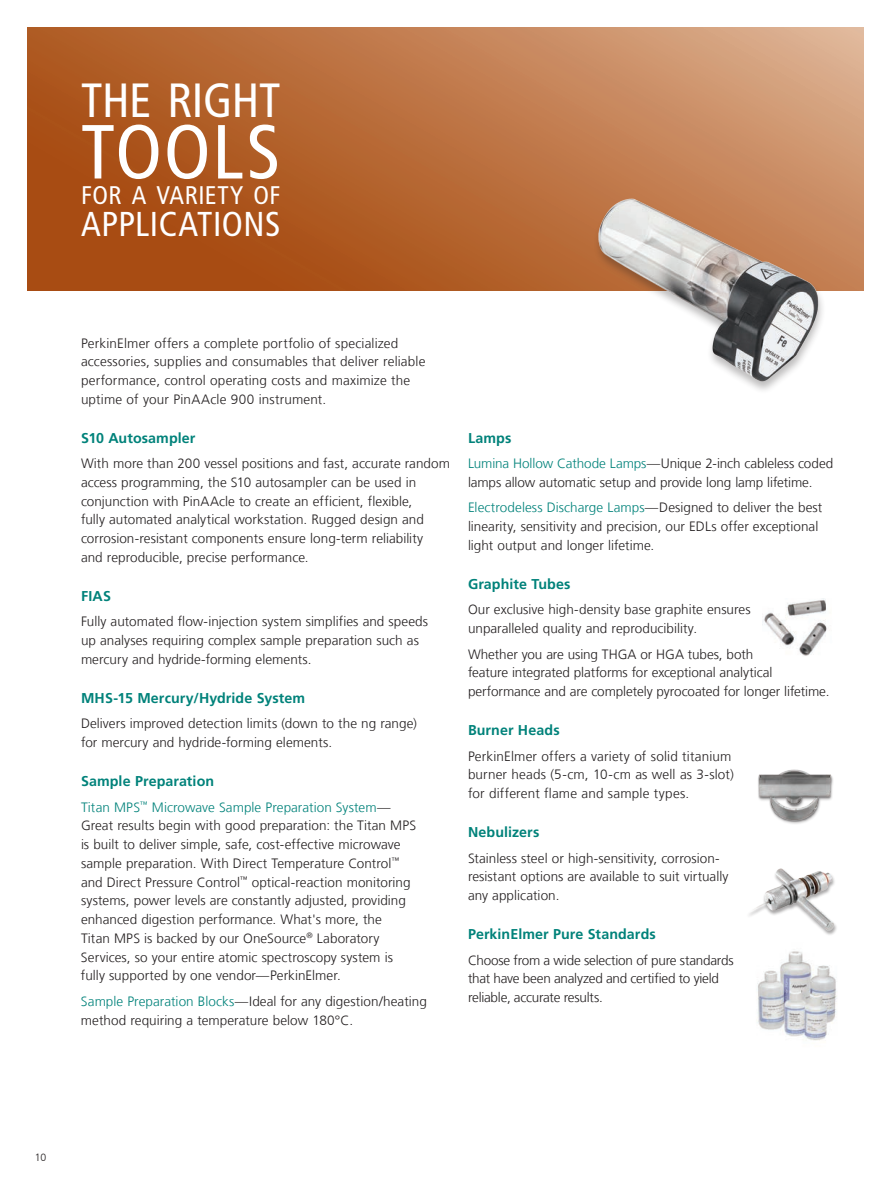
<style>
.page{position:relative;width:891px;height:1188px;background:#fff}
.page>*{position:absolute;margin:0;border:0;box-sizing:border-box;transform-origin:0 0}
.t1{font:condensed 76.5px "Frutiger LT Com";letter-spacing:.02em;color:#fff}
.t2{font:condensed 48px "Frutiger LT Com";letter-spacing:-.01em;color:#fff}
.t3{font:condensed 34.5px "Frutiger LT Com";letter-spacing:.015em;color:#fff}
.t4{font:condensed 25.5px "Frutiger LT Com";letter-spacing:.02em;color:#fff}
.Copy_-_Subheads{font:700 14.25px "Frutiger LT Com";letter-spacing:.005em;color:#00827a}
.Copy_-_Subheads-2{font:300 13.5px/18.8px "Frutiger LT Com";color:#231f20}
.Copy_-_Paragraphs{font:300 13.5px/18.8px "Frutiger LT Com";letter-spacing:.005em;color:#231f20}
.t5{font:300 10.5px "Frutiger LT Com";color:#231f20}
.s1{color:#00827a}
</style>
<div class="page">
<svg style="left:27px;top:27px;width:837px;height:263px;background:#ba6f3d"></svg>
<img style="left:757px;top:951px;width:80px;height:90px">
<img style="left:749px;top:868px;width:88px;height:67px">
<img style="left:591px;top:189px;width:236px;height:201px">
<img style="left:762px;top:598px;width:65px;height:58px">
<img style="left:758px;top:769px;width:75px;height:55px">
<p class="t2" style="left:81px;top:72px;width:201px">THE RIGHT</p>
<p class="t1" style="left:81px;top:107px;width:201px">TOOLS</p>
<p class="t4" style="left:81px;top:180px;width:201px">FOR A VARIETY OF</p>
<p class="t3" style="left:81px;top:203px;width:201px">APPLICATIONS</p>
<p class="Copy_-_Subheads-2" style="left:81px;top:334px;width:346px">PerkinElmer offers a complete portfolio of specialized accessories, supplies and consumables that deliver reliable performance, control operating costs and maximize the uptime of your PinAAcle 900 instrument.</p>
<p class="Copy_-_Subheads" style="left:81px;top:429px;width:116px">S10 Autosampler</p>
<p class="Copy_-_Subheads-2" style="left:81px;top:454px;width:370px">With more than 200 vessel positions and fast, accurate random access programming, the S10 autosampler can be used in conjunction with PinAAcle to create an efficient, flexible,<br>fully automated analytical workstation. Rugged design and corrosion-resistant components ensure long-term reliability<br>and reproducible, precise performance.</p>
<p class="Copy_-_Subheads" style="left:81px;top:588px;width:32px">FIAS</p>
<p class="Copy_-_Paragraphs" style="left:81px;top:612px;width:349px">Fully automated flow-injection system simplifies and speeds up analyses requiring complex sample preparation such as mercury and hydride-forming elements.</p>
<p class="Copy_-_Subheads" style="left:81px;top:690px;width:226px">MHS-15 Mercury/Hydride System</p>
<p class="Copy_-_Paragraphs" style="left:81px;top:714px;width:337px">Delivers improved detection limits (down to the ng range) for mercury and hydride-forming elements.</p>
<p class="Copy_-_Subheads" style="left:81px;top:773px;width:135px">Sample Preparation</p>
<p class="Copy_-_Subheads-2" style="left:81px;top:798px;width:337px"><span class="s1">Titan MPS</span><sup>™</sup> <span class="s1">Microwave Sample Preparation System</span>— Great results begin with good preparation: the Titan MPS is built to deliver simple, safe, cost-effective microwave sample preparation. With Direct Temperature Control<sup>™ </sup>and Direct Pressure Control<sup>™</sup> optical-reaction monitoring systems, power levels are constantly adjusted, providing enhanced digestion performance. What's more, the<br>Titan MPS is backed by our OneSource<sup>®</sup> Laboratory Services, so your entire atomic spectroscopy system is fully supported by one vendor—PerkinElmer.</p>
<p class="Copy_-_Subheads-2" style="left:81px;top:992px;width:347px"><span class="s1">Sample Preparation Blocks</span>—Ideal for any digestion/heating method requiring a temperature below 180°C.</p>
<p class="Copy_-_Subheads" style="left:468px;top:429px;width:45px">Lamps</p>
<p class="Copy_-_Subheads-2" style="left:468px;top:454px;width:367px"><span class="s1">Lumina Hollow Cathode Lamps</span>—Unique 2-inch cableless coded lamps allow automatic setup and provide long lamp lifetime.</p>
<p class="Copy_-_Subheads-2" style="left:468px;top:498px;width:356px"><span class="s1">Electrodeless Discharge Lamps</span>—Designed to deliver the best linearity, sensitivity and precision, our EDLs offer exceptional light output and longer lifetime.</p>
<p class="Copy_-_Subheads" style="left:468px;top:576px;width:104px">Graphite Tubes</p>
<p class="Copy_-_Subheads-2" style="left:468px;top:600px;width:284px">Our exclusive high-density base graphite ensures unparalleled quality and reproducibility.</p>
<p class="Copy_-_Subheads-2" style="left:468px;top:645px;width:363px">Whether you are using THGA or HGA tubes, both<br>feature integrated platforms for exceptional analytical performance and are completely pyrocoated for longer lifetime.</p>
<p class="Copy_-_Subheads" style="left:468px;top:722px;width:93px">Burner Heads</p>
<p class="Copy_-_Subheads-2" style="left:468px;top:747px;width:267px">PerkinElmer offers a variety of solid titanium burner heads (5-cm, 10-cm as well as 3-slot) for different flame and sample types.</p>
<p class="Copy_-_Subheads" style="left:468px;top:824px;width:73px">Nebulizers</p>
<p class="Copy_-_Subheads-2" style="left:468px;top:849px;width:262px">Stainless steel or high-sensitivity, corrosion&shy;resistant options are available to suit virtually any application.</p>
<p class="Copy_-_Subheads" style="left:468px;top:926px;width:189px">PerkinElmer Pure Standards</p>
<p class="Copy_-_Subheads-2" style="left:468px;top:951px;width:267px">Choose from a wide selection of pure standards that have been analyzed and certified to yield reliable, accurate results.</p>
<p class="t5" style="left:35px;top:1151px;width:13px">10</p>
</div>
